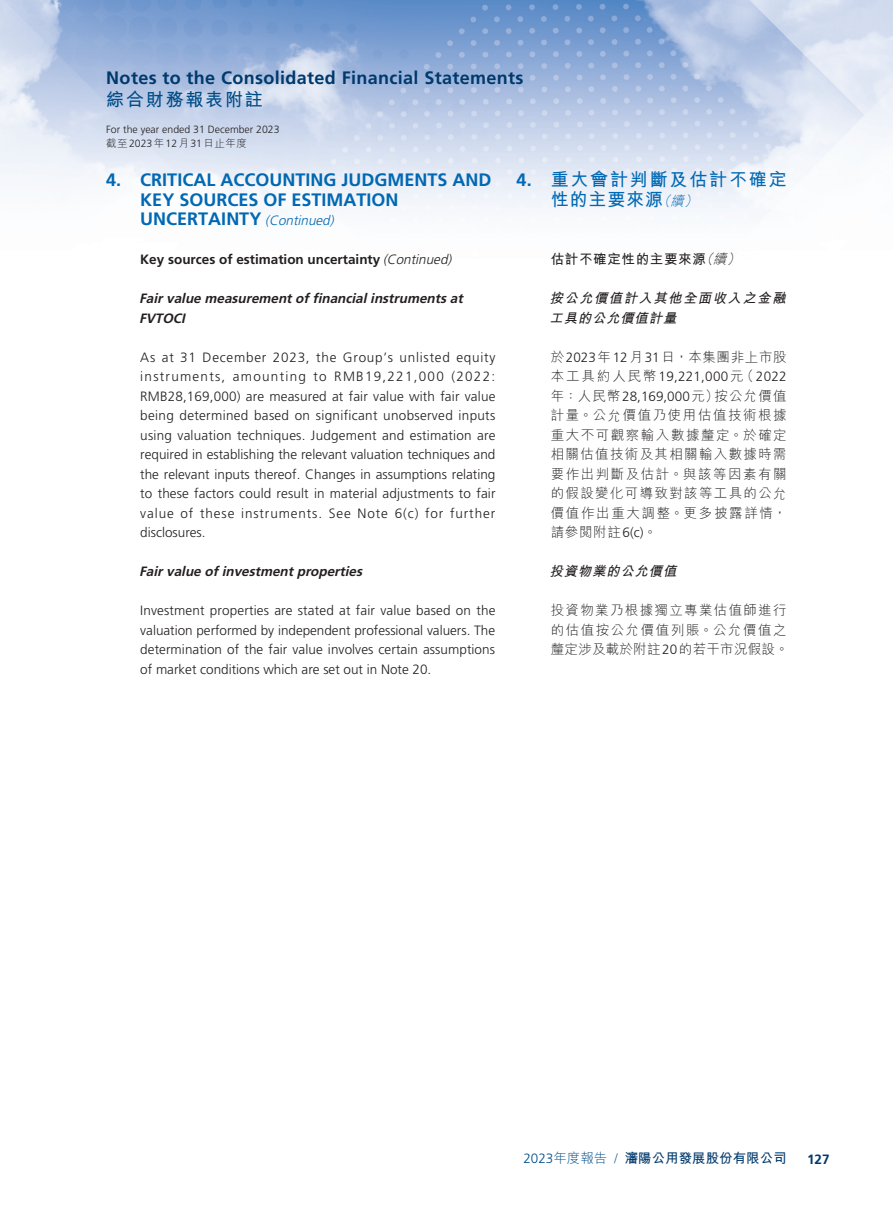
<style>
.page{position:relative;width:893px;height:1212px;background:#fff}
.page>*{position:absolute;margin:0;border:0;box-sizing:border-box;transform-origin:0 0}
._01_H1{font:700 18px/19.5px "Frutiger LT Std";color:#0168b3}
.t1{font:700 18px "Frutiger LT Std";letter-spacing:.02em;color:#00396c}
._01_H1-2{font:700 18px/19.5px "M Hei HK";letter-spacing:.1em;color:#0168b3}
.t2{font:700 18px "M Hei HK";letter-spacing:.1em;color:#004c87}
._00_txt{font:300 13.5px/19.5px "Frutiger LT Std";letter-spacing:.005em;color:#231f20;text-align:justify}
._00_txt-2{font:300 13.5px/19.5px "M Hei HK";letter-spacing:.1em;color:#231f20;text-align:justify}
._03_H3{font:italic 700 13.5px/19.5px "Frutiger LT Std";color:#231f20}
._02_H2{font:700 13.5px "Frutiger LT Std";color:#231f20}
._03_H3-2{font:italic 700 13.5px/19.5px "M Hei HK";color:#231f20}
.t3{font:700 13.5px "M Hei HK";color:#00396c}
._02_H2-2{font:700 13.5px "M Hei HK";letter-spacing:.05em;color:#231f20}
.t4{font:700 13.5px "Frutiger LT Std";color:#00396c}
.t5{font:300 10.5px "Frutiger LT Std";color:#231f20}
.t6{font:300 10.5px "M Hei HK";letter-spacing:.05em;color:#231f20}
.s1{font-family:"Frutiger LT Std"}
.s2{font-weight:300;font-style:italic;font-size:13.5px}
.s3{font-weight:300;font-style:italic}
.s4{font-family:"Frutiger LT Std";font-weight:300;color:#004c87}
.s5{font-weight:300;color:#004c87}
</style>
<div class="page">
<img style="left:0;top:0;width:893px;height:216px">
<h1 class="t1" style="left:106px;top:67px;width:419px">Notes to the Consolidated Financial Statements</h1>
<h1 class="t2" style="left:106px;top:86px;width:158px">綜合財務報表附註</h1>
<p class="t5" style="left:106px;top:124px;width:175px">For the year ended 31 December 2023</p>
<p class="t6" style="left:106px;top:138px;width:142px">截至<span class="s1">2023</span>年<span class="s1">12</span>月<span class="s1">31</span>日止年度</p>
<p class="_01_H1-2" style="left:551px;top:168px;width:238px;text-indent:-34px"><span class="s1">4.</span> 重大會計判斷及估計不確定性的主要來源<span class="s2">（續）</span></p>
<p class="_01_H1" style="left:140px;top:170px;width:353px;text-indent:-34px">4. CRITICAL ACCOUNTING JUDGMENTS AND<br>KEY SOURCES OF ESTIMATION<br>UNCERTAINTY <span class="s2">(Continued)</span></p>
<p class="_02_H2" style="left:140px;top:252px;width:316px">Key sources of estimation uncertainty <span class="s3">(Continued)</span></p>
<p class="_03_H3" style="left:139px;top:289px;width:328px">Fair value measurement of financial instruments at<br>FVTOCI</p>
<p class="_00_txt" style="left:140px;top:347px;width:357px">As at 31 December 2023, the Group’s unlisted equity instruments, amounting to RMB19,221,000 (2022:<br>RMB28,169,000) are measured at fair value with fair value being determined based on significant unobserved inputs using valuation techniques. Judgement and estimation are required in establishing the relevant valuation techniques and the relevant inputs thereof. Changes in assumptions relating to these factors could result in material adjustments to fair value of these instruments. See Note 6(c) for further disclosures.</p>
<p class="_03_H3" style="left:139px;top:562px;width:228px">Fair value of investment properties</p>
<p class="_00_txt" style="left:140px;top:601px;width:357px">Investment properties are stated at fair value based on the valuation performed by independent professional valuers. The determination of the fair value involves certain assumptions of market conditions which are set out in Note 20.</p>
<p class="_02_H2-2" style="left:551px;top:249px;width:194px">估計不確定性的主要來源<span class="s3">（續）</span></p>
<p class="_03_H3-2" style="left:550px;top:287px;width:241px">按公允價值計入其他全面收入之金融工具的公允價值計量</p>
<p class="_00_txt-2" style="left:551px;top:347px;width:238px">於<span class="s1">2023</span>年<span class="s1">12</span>月<span class="s1">31</span>日，本集團非上市股本工具約人民幣<span class="s1">19,221,000</span>元（<span class="s1">2022</span>年：人民幣<span class="s1">28,169,000</span>元）按公允價值計量。公允價值乃使用估值技術根據重大不可觀察輸入數據釐定。於確定相關估值技術及其相關輸入數據時需要作出判斷及估計。與該等因素有關的假設變化可導致對該等工具的公允價值作出重大調整。更多披露詳情，請參閱附註<span class="s1">6(c)</span>。</p>
<p class="_03_H3-2" style="left:550px;top:560px;width:132px">投資物業的公允價值</p>
<p class="_00_txt-2" style="left:551px;top:600px;width:239px;text-align:left">投資物業乃根據獨立專業估值師進行的估值按公允價值列賬。公允價值之釐定涉及載於附註<span class="s1">20</span>的若干市況假設。</p>
<p class="t3" style="left:523px;top:1148px;width:265px"><span class="s4">2023</span><span class="s5">年度報告 /</span> 瀋陽公用發展股份有限公司</p>
<p class="t4" style="left:807px;top:1151px;width:24px">127</p>
</div>
